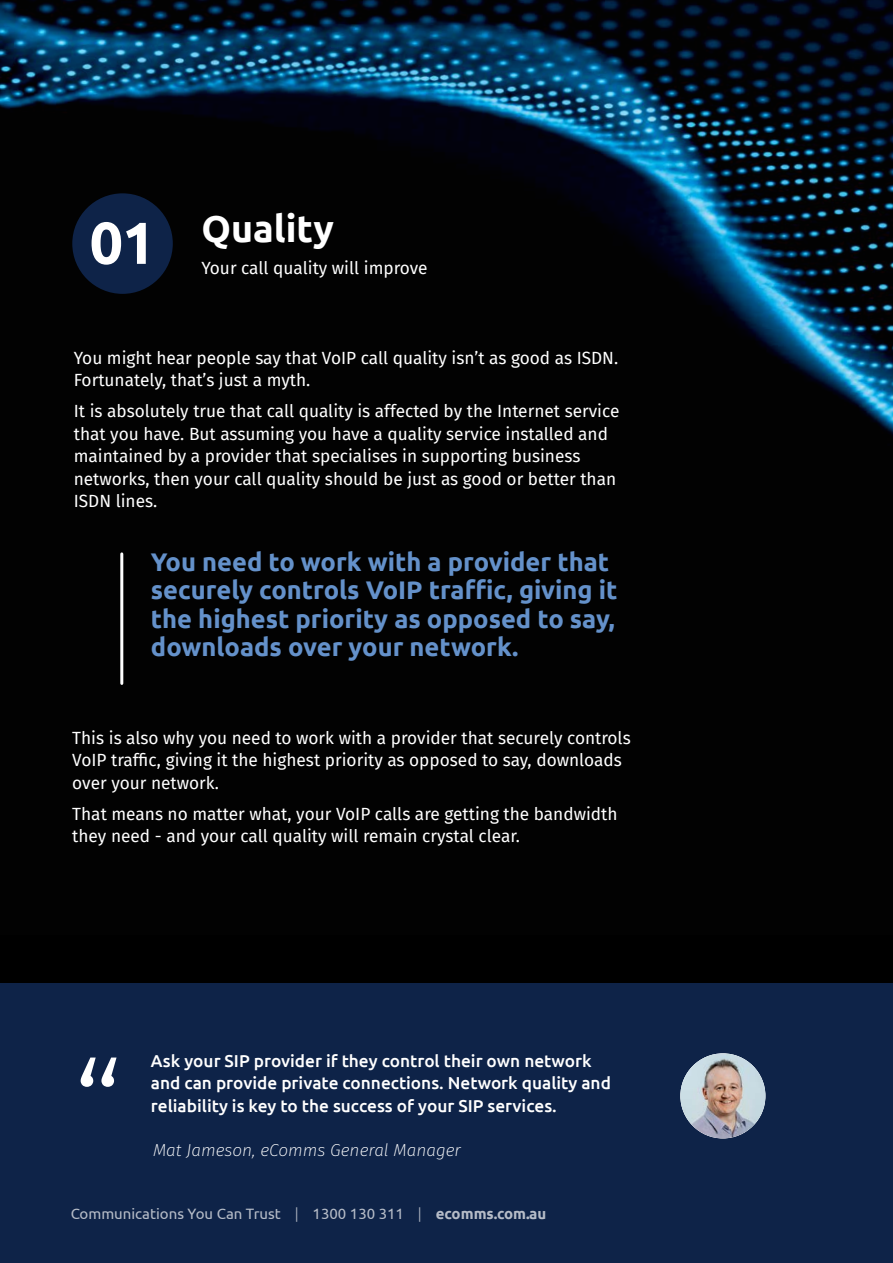
<style>
.page{position:relative;width:893px;height:1263px;background:#fff}
.page>*{position:absolute;margin:0;border:0;box-sizing:border-box;transform-origin:0 0}
.t1{font:300 136.95px "Fira Sans";color:#fff}
.t2{font:700 59.1px "Ubuntu";color:#fff}
.t3{font:700 37.5px "Ubuntu";color:#fff}
.t4{font:700 25.5px/28.5px "Ubuntu";color:#6491ca}
.t5{font:17.25px/22.5px "Fira Sans";color:#fff}
.t6{font:500 17.25px/22.5px "Ubuntu";color:#fff}
.t7{font:italic 200 17.25px "Fira Sans";color:#fff}
.t8{font:15px "Ubuntu";color:#fff}
.s1{font-weight:300}
.s2{font-weight:700}
</style>
<div class="page">
<img style="left:0;top:0;width:893px;height:983px">
<div style="left:0;top:983px;width:893px;height:280px;background:#0e2348"></div>
<div style="left:72px;top:193px;width:101px;height:101px;background:#0e2348;border-radius:50%"></div>
<img style="left:680px;top:1053px;width:85px;height:85px;border-radius:43px">
<hr style="left:120px;top:554px;width:3px;height:129px;background:#fff">
<h2 class="t2" style="left:90px;top:207px;width:67px">01</h2>
<h3 class="t3" style="left:201px;top:206px;width:134px">Quality</h3>
<p class="t5" style="left:201px;top:256px;width:228px">Your call quality will improve</p>
<p class="t5" style="left:74px;top:346px;width:546px">You might hear people say that VoIP call quality isn’t as good as ISDN.<br>Fortunately, that’s just a myth.</p>
<p class="t5" style="left:74px;top:399px;width:547px">It is absolutely true that call quality is affected by the Internet service that you have. But assuming you have a quality service installed and maintained by a provider that specialises in supporting business networks, then your call quality should be just as good or better than ISDN lines.</p>
<h3 class="t4" style="left:151px;top:547px;width:468px">You need to work with a provider that securely controls VoIP traffic, giving it the highest priority as opposed to say, downloads over your network.</h3>
<p class="t5" style="left:72px;top:726px;width:560px">This is also why you need to work with a provider that securely controls<br>VoIP traffic, giving it the highest priority as opposed to say, downloads over your network.</p>
<p class="t5" style="left:72px;top:802px;width:547px">That means no matter what, your VoIP calls are getting the bandwidth they need - and your call quality will remain crystal clear.</p>
<h1 class="t1" style="left:72px;top:1014px;width:52px">“</h1>
<p class="t6" style="left:151px;top:1049px;width:462px">Ask your SIP provider if they control their own network and can provide private connections. Network quality and reliability is key to the success of your SIP services.</p>
<p class="t7" style="left:153px;top:1138px;width:309px">Mat Jameson, eComms General Manager</p>
<p class="t8" style="left:71px;top:1204px;width:477px">Communications You Can Trust <span class="s1">|</span> 1300 130 311 <span class="s1">|</span> <span class="s2">ecomms.com.au</span></p>
</div>
